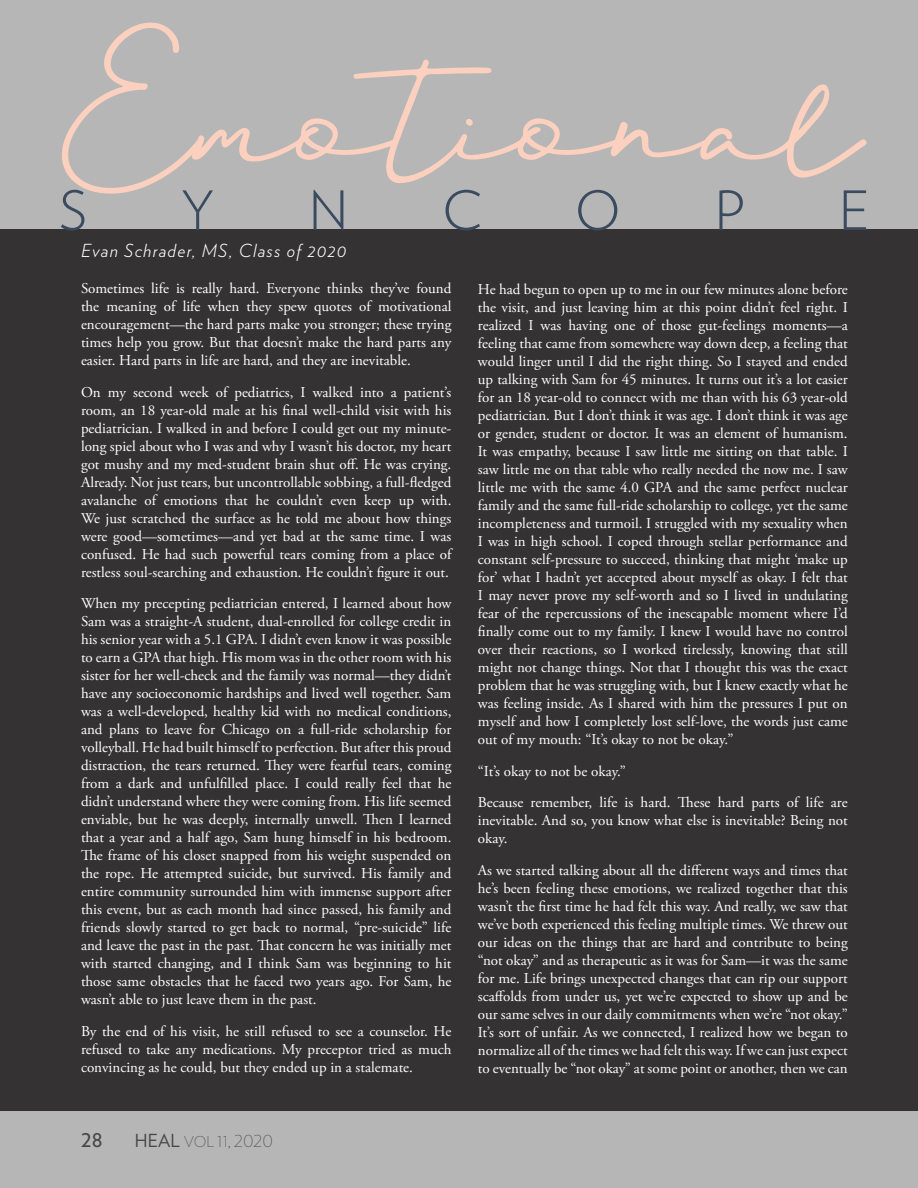
<style>
.page{position:relative;width:918px;height:1188px;background:#b6b6b6}
.page>*{position:absolute;margin:0;border:0;box-sizing:border-box;transform-origin:0 0}
.Author_name{font:138px "Better Signature";color:#fbd0bf}
.Author_name-2{font:300 54px "Verlag";color:#3a4a5f}
.Page_numbers{font:24px "Verlag";color:#464748}
.Author_name-3{font:italic 300 18px "Verlag";letter-spacing:.07em;color:#fff}
.Prose_No_Indent{font:15px/18px "Adobe Garamond Pro";color:#fff;text-align:justify}
.Page_numbers-2{font:200 15px "Verlag";color:#464748}
.s1{font-weight:400;font-size:18px}
.s2{font-size:16.5px}
</style>
<div class="page">
<div style="left:0;top:230px;width:918px;height:881px;background:#343232"></div>
<p class="Author_name" style="left:62px;top:31px;width:802px">Emotional</p>
<p class="Author_name-2" style="left:59px;top:171px;width:29px">S</p>
<p class="Author_name-2" style="left:181px;top:171px;width:35px">Y</p>
<p class="Author_name-2" style="left:309px;top:171px;width:41px">N</p>
<p class="Author_name-2" style="left:442px;top:171px;width:41px">C</p>
<p class="Author_name-2" style="left:575px;top:171px;width:47px">O</p>
<p class="Author_name-2" style="left:715px;top:171px;width:31px">P</p>
<p class="Author_name-2" style="left:839px;top:171px;width:32px">E</p>
<p class="Author_name-3" style="left:81px;top:237px;width:267px">Evan Schrader, MS, Class of 2020</p>
<p class="Prose_No_Indent" style="left:81px;top:280px;width:372px">Sometimes life is really hard. Everyone thinks they’ve found the meaning of life when they spew quotes of motivational encouragement—the hard parts make you stronger; these trying times help you grow. But that doesn’t make the hard parts any easier. Hard parts in life are hard, and they are inevitable.</p>
<p class="Prose_No_Indent" style="left:81px;top:384px;width:372px">On my second week of pediatrics, I walked into a patient’s room, an 18 year-old male at his final well-child visit with his pediatrician. I walked in and before I could get out my minute&shy;long spiel about who I was and why I wasn’t his doctor, my heart got mushy and my med-student brain shut off. He was crying.<br>Already. Not just tears, but uncontrollable sobbing, a full-fledged avalanche of emotions that he couldn’t even keep up with.<br>We just scratched the surface as he told me about how things were good—sometimes—and yet bad at the same time. I was confused. He had such powerful tears coming from a place of restless soul-searching and exhaustion. He couldn’t figure it out.</p>
<p class="Prose_No_Indent" style="left:81px;top:595px;width:372px">When my precepting pediatrician entered, I learned about how Sam was a straight-A student, dual-enrolled for college credit in his senior year with a 5.1 GPA. I didn’t even know it was possible to earn a GPA that high. His mom was in the other room with his sister for her well-check and the family was normal—they didn’t have any socioeconomic hardships and lived well together. Sam was a well-developed, healthy kid with no medical conditions, and plans to leave for Chicago on a full-ride scholarship for volleyball. He had built himself to perfection. But after this proud distraction, the tears returned. They were fearful tears, coming from a dark and unfulfilled place. I could really feel that he didn’t understand where they were coming from. His life seemed enviable, but he was deeply, internally unwell. Then I learned that a year and a half ago, Sam hung himself in his bedroom.<br>The frame of his closet snapped from his weight suspended on the rope. He attempted suicide, but survived. His family and entire community surrounded him with immense support after this event, but as each month had since passed, his family and friends slowly started to get back to normal, “pre-suicide” life and leave the past in the past. That concern he was initially met with started changing, and I think Sam was beginning to hit those same obstacles that he faced two years ago. For Sam, he wasn’t able to just leave them in the past.</p>
<p class="Prose_No_Indent" style="left:81px;top:1023px;width:372px">By the end of his visit, he still refused to see a counselor. He refused to take any medications. My preceptor tried as much convincing as he could, but they ended up in a stalemate.</p>
<p class="Prose_No_Indent" style="left:478px;top:281px;width:371px">He had begun to open up to me in our few minutes alone before the visit, and just leaving him at this point didn’t feel right. I realized I was having one of those gut-feelings moments—a feeling that came from somewhere way down deep, a feeling that would linger until I did the right thing. So I stayed and ended up talking with Sam for 45 minutes. It turns out it’s a lot easier for an 18 year-old to connect with me than with his 63 year-old pediatrician. But I don’t think it was age. I don’t think it was age or gender, student or doctor. It was an element of humanism.<br>It was empathy, because I saw little me sitting on that table. I saw little me on that table who really needed the now me. I saw little me with the same 4.0 GPA and the same perfect nuclear family and the same full-ride scholarship to college, yet the same incompleteness and turmoil. I struggled with my sexuality when I was in high school. I coped through stellar performance and constant self-pressure to succeed, thinking that might ‘make up for’ what I hadn’t yet accepted about myself as okay. I felt that I may never prove my self-worth and so I lived in undulating fear of the repercussions of the inescapable moment where I’d finally come out to my family. I knew I would have no control over their reactions, so I worked tirelessly, knowing that still might not change things. Not that I thought this was the exact problem that he was struggling with, but I knew exactly what he was feeling inside. As I shared with him the pressures I put on myself and how I completely lost self-love, the words just came out of my mouth: “It’s okay to not be okay.”</p>
<p class="Prose_No_Indent" style="left:478px;top:763px;width:150px">“It’s okay to not be okay.”</p>
<p class="Prose_No_Indent" style="left:478px;top:794px;width:371px">Because remember, life is hard. These hard parts of life are inevitable. And so, you know what else is inevitable? Being not okay.</p>
<p class="Prose_No_Indent" style="left:478px;top:862px;width:371px">As we started talking about all the different ways and times that he’s been feeling these emotions, we realized together that this wasn’t the first time he had felt this way. And really, we saw that we’ve both experienced this feeling multiple times. We threw out our ideas on the things that are hard and contribute to being “not okay” and as therapeutic as it was for Sam—it was the same for me. Life brings unexpected changes that can rip our support scaffolds from under us, yet we’re expected to show up and be our same selves in our daily commitments when we’re “not okay.” It’s sort of unfair. As we connected, I realized how we began to normalize all of the times we had felt this way. If we can just expect to eventually be “not okay” at some point or another, then we can</p>
<p class="Page_numbers" style="left:81px;top:1120px;width:24px">28</p>
<p class="Page_numbers-2" style="left:135px;top:1130px;width:140px"><span class="s1">HEAL</span> VOL 11<span class="s2">, 2020</span></p>
</div>
